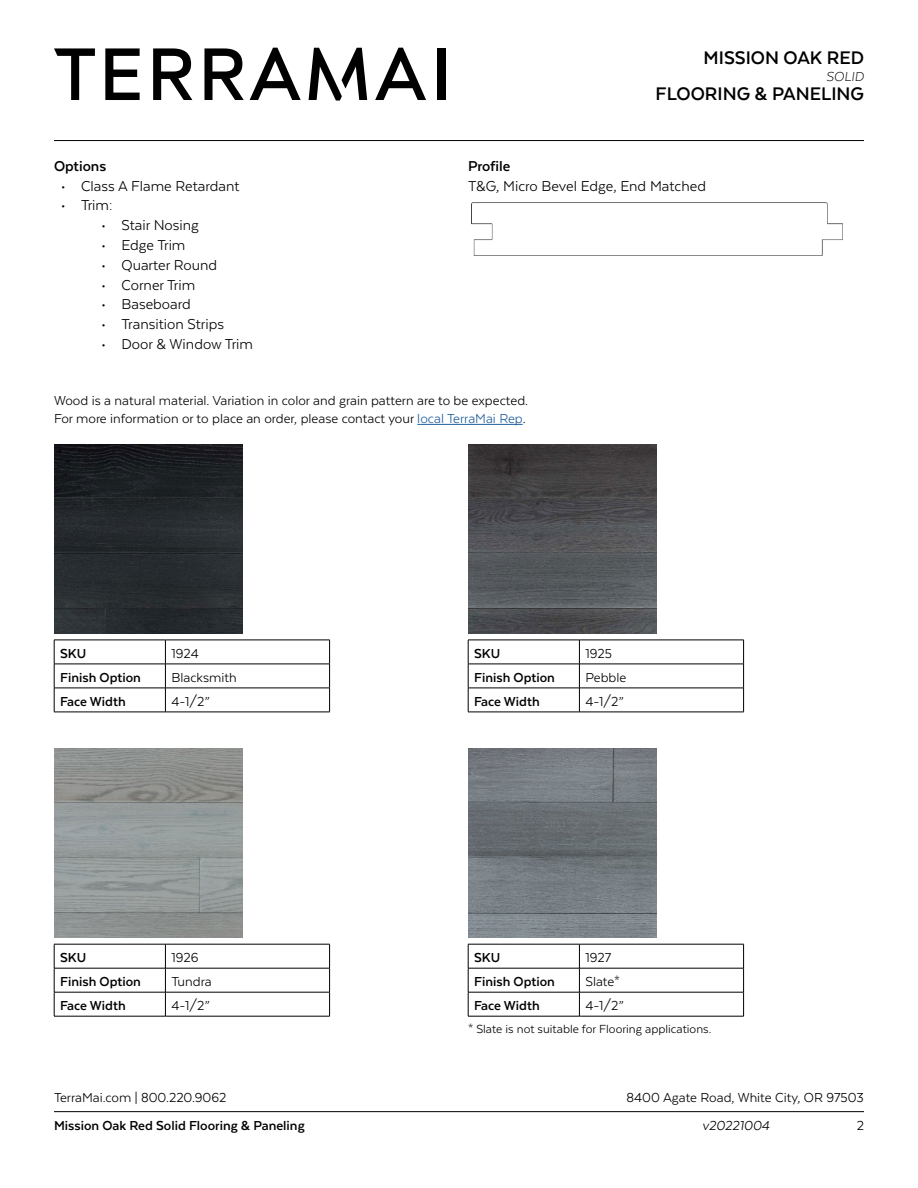
<style>
.page{position:relative;width:918px;height:1188px;background:#fff}
.page>*{position:absolute;margin:0;border:0;box-sizing:border-box;transform-origin:0 0}
.t1{font:700 21px "Texta";color:#000}
.Text{font:16.5px "Texta";color:#000}
.Text-2{font:700 16.5px "Texta";color:#000}
.t2{font:15px "Texta";color:#000}
.t3{font:700 15px "Texta";color:#000}
.t4{font:italic 15px "Texta";color:#000}
.t5{font:italic 300 15px "Texta";color:#000}
.t6{font:13.5px "Texta";color:#000}
.s1{color:#215e9e}
</style>
<div class="page">
<hr style="left:54px;top:1111px;width:810px;height:1px;background:#000">
<hr style="left:54px;top:140px;width:810px;height:1px;background:#000">
<svg style="left:54px;top:48px;width:41px;height:52px"></svg>
<svg style="left:105px;top:48px;width:35px;height:52px"></svg>
<svg style="left:153px;top:48px;width:39px;height:52px"></svg>
<svg style="left:204px;top:48px;width:40px;height:52px"></svg>
<svg style="left:250px;top:48px;width:51px;height:52px"></svg>
<svg style="left:375px;top:48px;width:51px;height:52px"></svg>
<div style="left:437px;top:48px;width:8px;height:52px;background:#000"></div>
<svg style="left:309px;top:48px;width:58px;height:53px"></svg>
<img style="left:472px;top:203px;width:370px;height:52px">
<img style="left:54px;top:445px;width:189px;height:189px">
<hr style="left:54px;top:640px;width:111px;height:1px;background:#000">
<hr style="left:165px;top:640px;width:165px;height:1px;background:#000">
<hr style="left:54px;top:664px;width:111px;height:1px;background:#000">
<hr style="left:165px;top:664px;width:165px;height:1px;background:#000">
<hr style="left:54px;top:688px;width:111px;height:1px;background:#000">
<svg style="left:54px;top:640px;width:1px;height:72px"></svg>
<hr style="left:165px;top:688px;width:165px;height:1px;background:#000">
<svg style="left:165px;top:640px;width:1px;height:72px"></svg>
<svg style="left:329px;top:640px;width:1px;height:72px"></svg>
<hr style="left:54px;top:712px;width:111px;height:1px;background:#000">
<hr style="left:165px;top:712px;width:165px;height:1px;background:#000">
<img style="left:54px;top:749px;width:189px;height:189px">
<hr style="left:54px;top:944px;width:111px;height:1px;background:#000">
<hr style="left:165px;top:944px;width:165px;height:1px;background:#000">
<hr style="left:54px;top:968px;width:111px;height:1px;background:#000">
<hr style="left:165px;top:968px;width:165px;height:1px;background:#000">
<hr style="left:54px;top:992px;width:111px;height:1px;background:#000">
<svg style="left:54px;top:944px;width:1px;height:72px"></svg>
<hr style="left:165px;top:992px;width:165px;height:1px;background:#000">
<svg style="left:165px;top:944px;width:1px;height:72px"></svg>
<svg style="left:329px;top:944px;width:1px;height:72px"></svg>
<hr style="left:54px;top:1016px;width:111px;height:1px;background:#000">
<hr style="left:165px;top:1016px;width:165px;height:1px;background:#000">
<img style="left:468px;top:445px;width:189px;height:189px">
<hr style="left:468px;top:640px;width:111px;height:1px;background:#000">
<hr style="left:579px;top:640px;width:165px;height:1px;background:#000">
<hr style="left:468px;top:664px;width:111px;height:1px;background:#000">
<hr style="left:579px;top:664px;width:165px;height:1px;background:#000">
<hr style="left:468px;top:688px;width:111px;height:1px;background:#000">
<svg style="left:468px;top:640px;width:1px;height:72px"></svg>
<hr style="left:579px;top:688px;width:165px;height:1px;background:#000">
<svg style="left:579px;top:640px;width:1px;height:72px"></svg>
<svg style="left:743px;top:640px;width:1px;height:72px"></svg>
<hr style="left:468px;top:712px;width:111px;height:1px;background:#000">
<hr style="left:579px;top:712px;width:165px;height:1px;background:#000">
<img style="left:468px;top:749px;width:189px;height:189px">
<hr style="left:468px;top:944px;width:111px;height:1px;background:#000">
<hr style="left:579px;top:944px;width:165px;height:1px;background:#000">
<hr style="left:468px;top:968px;width:111px;height:1px;background:#000">
<hr style="left:579px;top:968px;width:165px;height:1px;background:#000">
<hr style="left:468px;top:992px;width:111px;height:1px;background:#000">
<svg style="left:468px;top:944px;width:1px;height:72px"></svg>
<hr style="left:579px;top:992px;width:165px;height:1px;background:#000">
<svg style="left:579px;top:944px;width:1px;height:72px"></svg>
<svg style="left:743px;top:944px;width:1px;height:72px"></svg>
<hr style="left:468px;top:1016px;width:111px;height:1px;background:#000">
<hr style="left:579px;top:1016px;width:165px;height:1px;background:#000">
<hr style="left:417px;top:424px;width:106px;height:1px;background:#215e9e">
<p class="Text-2" style="left:54px;top:157px;width:54px">Options</p>
<p class="Text" style="left:61px;top:177px;width:180px">• Class A Flame Retardant</p>
<p class="Text" style="left:61px;top:197px;width:53px">• Trim:</p>
<p class="Text" style="left:101px;top:217px;width:99px">• Stair Nosing</p>
<p class="Text" style="left:101px;top:237px;width:86px">• Edge Trim</p>
<p class="Text" style="left:101px;top:256px;width:117px">• Quarter Round</p>
<p class="Text" style="left:101px;top:276px;width:96px">• Corner Trim</p>
<p class="Text" style="left:101px;top:296px;width:91px">• Baseboard</p>
<p class="Text" style="left:101px;top:316px;width:124px">• Transition Strips</p>
<p class="Text" style="left:101px;top:336px;width:153px">• Door &amp; Window Trim</p>
<h1 class="t1" style="left:704px;top:47px;width:162px">MISSION OAK RED</h1>
<p class="t5" style="left:826px;top:69px;width:39px">SOLID</p>
<h1 class="t1" style="left:656px;top:83px;width:210px">FLOORING &amp; PANELING</h1>
<p class="Text-2" style="left:468px;top:157px;width:44px">Profile</p>
<p class="Text" style="left:468px;top:177px;width:240px">T&amp;G, Micro Bevel Edge, End Matched</p>
<p class="t2" style="left:54px;top:393px;width:476px">Wood is a natural material. Variation in color and grain pattern are to be expected.</p>
<p class="t2" style="left:54px;top:411px;width:473px">For more information or to place an order, please contact your <span class="s1">local TerraMai Rep</span>.</p>
<p class="t3" style="left:60px;top:646px;width:28px">SKU</p>
<p class="t2" style="left:171px;top:646px;width:29px">1924</p>
<p class="t3" style="left:60px;top:670px;width:82px">Finish Option</p>
<p class="t2" style="left:171px;top:670px;width:67px">Blacksmith</p>
<p class="t3" style="left:60px;top:694px;width:67px">Face Width</p>
<p class="t2" style="left:171px;top:694px;width:40px">4-1/2”</p>
<p class="t3" style="left:60px;top:950px;width:28px">SKU</p>
<p class="t2" style="left:171px;top:950px;width:29px">1926</p>
<p class="t3" style="left:60px;top:974px;width:82px">Finish Option</p>
<p class="t2" style="left:171px;top:974px;width:42px">Tundra</p>
<p class="t3" style="left:60px;top:998px;width:67px">Face Width</p>
<p class="t2" style="left:171px;top:998px;width:40px">4-1/2”</p>
<p class="t3" style="left:474px;top:646px;width:28px">SKU</p>
<p class="t2" style="left:585px;top:646px;width:28px">1925</p>
<p class="t3" style="left:474px;top:670px;width:82px">Finish Option</p>
<p class="t2" style="left:585px;top:670px;width:42px">Pebble</p>
<p class="t3" style="left:474px;top:694px;width:67px">Face Width</p>
<p class="t2" style="left:585px;top:694px;width:40px">4-1/2”</p>
<p class="t3" style="left:474px;top:950px;width:28px">SKU</p>
<p class="t2" style="left:585px;top:950px;width:27px">1927</p>
<p class="t3" style="left:474px;top:974px;width:82px">Finish Option</p>
<p class="t2" style="left:585px;top:974px;width:36px">Slate*</p>
<p class="t3" style="left:474px;top:998px;width:67px">Face Width</p>
<p class="t2" style="left:585px;top:998px;width:40px">4-1/2”</p>
<p class="t6" style="left:468px;top:1022px;width:245px">* Slate is not suitable for Flooring applications.</p>
<p class="t2" style="left:54px;top:1090px;width:174px">TerraMai.com | 800.220.9062</p>
<p class="t2" style="left:627px;top:1090px;width:239px">8400 Agate Road, White City, OR 97503</p>
<p class="t3" style="left:54px;top:1118px;width:252px">Mission Oak Red Solid Flooring &amp; Paneling</p>
<p class="t4" style="left:702px;top:1118px;width:69px">v20221004</p>
<p class="t2" style="left:857px;top:1118px;width:9px">2</p>
</div>
